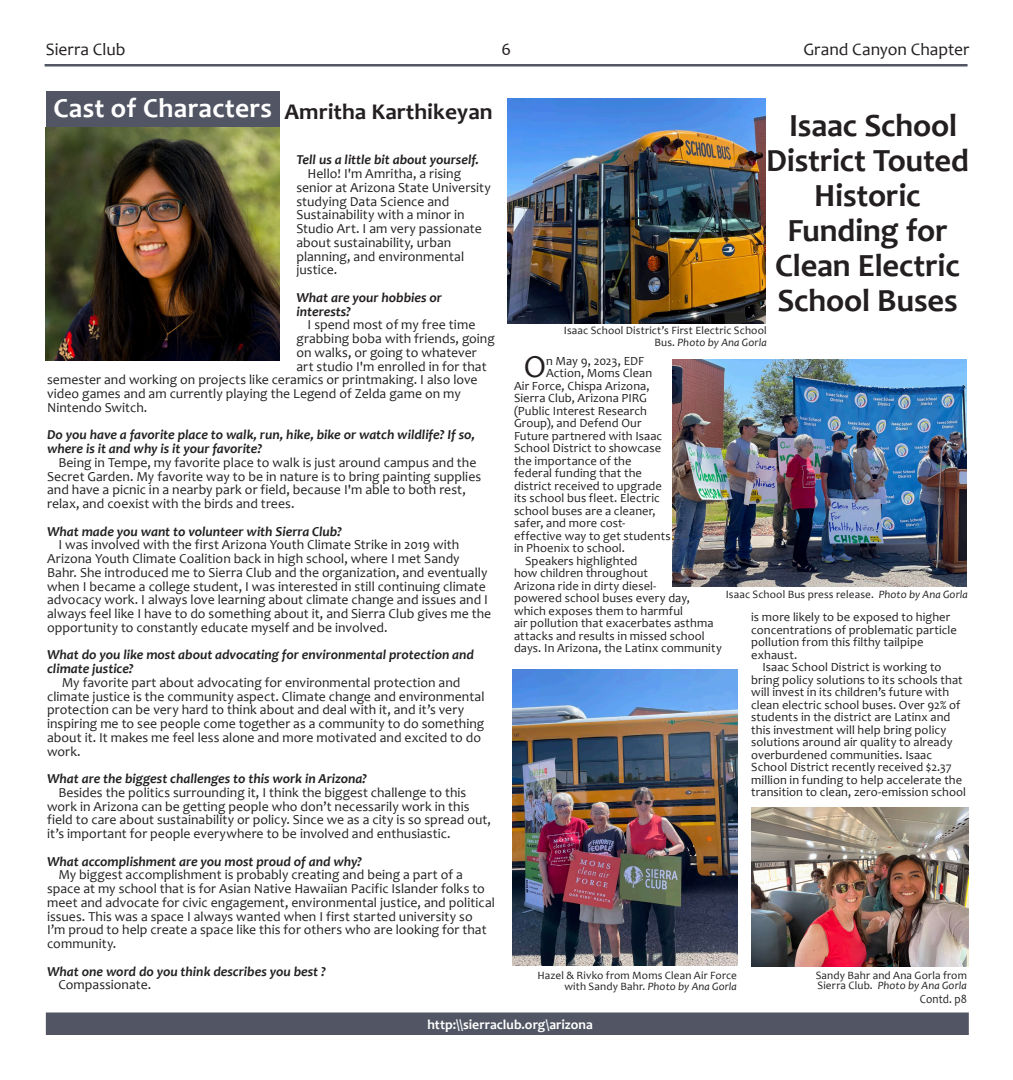
<style>
.page{position:relative;width:1013px;height:1080px;background:#fff}
.page>*{position:absolute;margin:0;border:0;box-sizing:border-box;transform-origin:0 0}
.t1{font:700 32.5px/35px "Candara";letter-spacing:-.005em;color:#231f20;text-align:center}
.t2{font:32.12px "Candara";color:#231f20}
.t3{font:700 27.5px "Candara";letter-spacing:.01em;color:#fff}
.t4{font:700 22.5px "Candara";color:#231f20;scale:1.04 1}
.t5{font:17.5px "Candara";color:#231f20}
.t6{font:13.75px/13.8px "Candara";letter-spacing:.005em;color:#222}
.t7{font:italic 700 13.75px/13.8px "Candara";color:#222}
.t8{font:italic 700 13.75px/13.8px "Candara";color:#231f20}
.t9{font:700 13.75px "Candara";color:#fff}
.t10{font:13.75px "Candara";color:#231f20}
.t11{font:12.5px/12.5px "Candara";letter-spacing:.01em;color:#231f20}
.t12{font:12.38px "Candara";letter-spacing:.005em;color:#222;scale:.91 1}
.Body_2022_Echo{font:11.25px/11.2px "Candara";letter-spacing:.01em;color:#231f20;text-align:right}
.s1{font-style:italic}
</style>
<div class="page">
<hr style="left:45px;top:64px;width:922px;height:3px;background:#515564">
<div style="left:46px;top:1013px;width:922px;height:21px;background:#515564"></div>
<div style="left:46px;top:1012px;width:922px;height:23px;border:1px solid #515564"></div>
<img style="left:508px;top:98px;width:258px;height:226px">
<div style="left:46px;top:91px;width:233px;height:36px;background:#515564"></div>
<img style="left:46px;top:127px;width:233px;height:234px">
<img style="left:751px;top:808px;width:217px;height:158px">
<img style="left:512px;top:670px;width:225px;height:296px">
<img style="left:672px;top:359px;width:294px;height:227px">
<p class="t5" style="left:46px;top:38px;width:81px">Sierra Club</p>
<p class="t5" style="left:803px;top:38px;width:167px">Grand Canyon Chapter</p>
<p class="t5" style="left:501px;top:38px;width:11px">6</p>
<p class="t3" style="left:53px;top:91px;width:220px">Cast of Characters</p>
<p class="t4" style="left:284px;top:97px;width:202px">Amritha Karthikeyan</p>
<p class="t8" style="left:296px;top:153px;width:184px">Tell us a little bit about yourself.</p>
<p class="t6" style="left:296px;top:167px;width:196px;text-indent:11px">Hello! I'm Amritha, a rising senior at Arizona State University studying Data Science and<br>Sustainability with a minor in<br>Studio Art. I am very passionate about sustainability, urban planning, and environmental justice.</p>
<p class="t8" style="left:296px;top:290px;width:147px">What are your hobbies or interests?</p>
<p class="t6" style="left:308px;top:318px;width:169px">I spend most of my free time</p>
<p class="t6" style="left:296px;top:332px;width:200px">grabbing boba with friends, going</p>
<p class="t6" style="left:296px;top:345px;width:182px">on walks, or going to whatever</p>
<p class="t6" style="left:296px;top:359px;width:192px">art studio I'm enrolled in for that</p>
<p class="t6" style="left:47px;top:373px;width:432px">semester and working on projects like ceramics or printmaking. I also love</p>
<p class="t6" style="left:47px;top:387px;width:415px">video games and am currently playing the Legend of Zelda game on my</p>
<p class="t6" style="left:47px;top:400px;width:102px">Nintendo Switch.</p>
<p class="t7" style="left:47px;top:428px;width:429px">Do you have a favorite place to walk, run, hike, bike or watch wildlife? If so, where is it and why is it your favorite?</p>
<p class="t6" style="left:47px;top:455px;width:435px;text-indent:11px">Being in Tempe, my favorite place to walk is just around campus and the Secret Garden. My favorite way to be in nature is to bring painting supplies and have a picnic in a nearby park or field, because I'm able to both rest, relax, and coexist with the birds and trees.</p>
<p class="t7" style="left:47px;top:524px;width:296px">What made you want to volunteer with Sierra Club?</p>
<p class="t6" style="left:47px;top:538px;width:446px;text-indent:11px">I was involved with the first Arizona Youth Climate Strike in 2019 with Arizona Youth Climate Coalition back in high school, where I met Sandy Bahr. She introduced me to Sierra Club and the organization, and eventually when I became a college student, I was interested in still continuing climate advocacy work. I always love learning about climate change and issues and I always feel like I have to do something about it, and Sierra Club gives me the opportunity to constantly educate myself and be involved.</p>
<p class="t7" style="left:47px;top:648px;width:428px">What do you like most about advocating for environmental protection and climate justice?</p>
<p class="t6" style="left:47px;top:675px;width:439px;text-indent:15px">My favorite part about advocating for environmental protection and climate justice is the community aspect. Climate change and environmental protection can be very hard to think about and deal with it, and it’s very inspiring me to see people come together as a community to do something about it. It makes me feel less alone and more motivated and excited to do work.</p>
<p class="t7" style="left:47px;top:772px;width:321px">What are the biggest challenges to this work in Arizona?</p>
<p class="t6" style="left:47px;top:785px;width:445px;text-indent:11px">Besides the politics surrounding it, I think the biggest challenge to this work in Arizona can be getting people who don’t necessarily work in this field to care about sustainability or policy. Since we as a city is so spread out, it’s important for people everywhere to be involved and enthusiastic.</p>
<p class="t7" style="left:47px;top:854px;width:316px">What accomplishment are you most proud of and why?</p>
<p class="t6" style="left:47px;top:868px;width:449px;text-indent:11px">My biggest accomplishment is probably creating and being a part of a space at my school that is for Asian Native Hawaiian Pacific Islander folks to meet and advocate for civic engagement, environmental justice, and political issues. This was a space I always wanted when I first started university so<br>I’m proud to help create a space like this for others who are looking for that community.</p>
<p class="t7" style="left:47px;top:964px;width:280px">What one word do you think describes you best ?</p>
<p class="t10" style="left:58px;top:976px;width:94px">Compassionate.</p>
<p class="t1" style="left:766px;top:107px;width:204px">Isaac School<br>District Touted<br>Historic<br>Funding for<br>Clean Electric<br>School Buses</p>
<p class="Body_2022_Echo" style="left:564px;top:325px;width:204px">Isaac School District’s First Electric School<br>Bus. <span class="s1">Photo by Ana Gorla</span></p>
<p class="t2" style="left:523px;top:347px;width:24px">O</p>
<p class="t11" style="left:546px;top:355px;width:100px">n May 9, 2023, EDF</p>
<p class="t11" style="left:546px;top:367px;width:108px">Action, Moms Clean</p>
<p class="t11" style="left:514px;top:380px;width:137px">Air Force, Chispa Arizona,</p>
<p class="t11" style="left:514px;top:392px;width:134px">Sierra Club, Arizona PIRG</p>
<p class="t11" style="left:514px;top:405px;width:134px">(Public Interest Research</p>
<p class="t11" style="left:514px;top:417px;width:129px">Group), and Defend Our</p>
<p class="t11" style="left:514px;top:430px;width:150px">Future partnered with Isaac</p>
<p class="t11" style="left:514px;top:442px;width:149px">School District to showcase</p>
<p class="t11" style="left:514px;top:455px;width:119px">the importance of the</p>
<p class="t11" style="left:514px;top:467px;width:129px">federal funding that the</p>
<p class="t11" style="left:514px;top:480px;width:149px">district received to upgrade</p>
<p class="t11" style="left:514px;top:492px;width:147px">its school bus fleet. Electric</p>
<p class="t11" style="left:514px;top:505px;width:143px">school buses are a cleaner,</p>
<p class="t11" style="left:514px;top:517px;width:113px">safer, and more cost-</p>
<p class="t11" style="left:514px;top:530px;width:158px">effective way to get students</p>
<p class="t11" style="left:514px;top:542px;width:112px">in Phoenix to school.</p>
<p class="t11" style="left:514px;top:555px;width:209px;text-indent:11px">Speakers highlighted<br>how children throughout<br>Arizona ride in dirty diesel-<br>powered school buses every day, which exposes them to harmful<br>air pollution that exacerbates asthma attacks and results in missed school days. In Arizona, the Latinx community</p>
<p class="Body_2022_Echo" style="left:725px;top:588px;width:244px">Isaac School Bus press release. <span class="s1">Photo by Ana Gorla</span></p>
<p class="t11" style="left:751px;top:611px;width:207px">is more likely to be exposed to higher concentrations of problematic particle pollution from this filthy tailpipe exhaust.</p>
<p class="t11" style="left:751px;top:661px;width:216px;text-indent:11px">Isaac School District is working to bring policy solutions to its schools that will invest in its children’s future with clean electric school buses. Over 92% of students in the district are Latinx and this investment will help bring policy solutions around air quality to already overburdened communities. Isaac School District recently received $2.37 million in funding to help accelerate the transition to clean, zero-emission school</p>
<p class="Body_2022_Echo" style="left:537px;top:969px;width:201px">Hazel &amp; Rivko from Moms Clean Air Force with Sandy Bahr. <span class="s1">Photo by Ana Gorla</span></p>
<p class="Body_2022_Echo" style="left:815px;top:971px;width:153px;line-height:10px;text-align:left">Sandy Bahr and Ana Gorla from<br>Sierra Club. <span class="s1">Photo by Ana Gorla</span></p>
<p class="t12" style="left:920px;top:991px;width:53px">Contd. p8</p>
<p class="t9" style="left:427px;top:1016px;width:167px">http:\\sierraclub.org\arizona</p>
</div>
